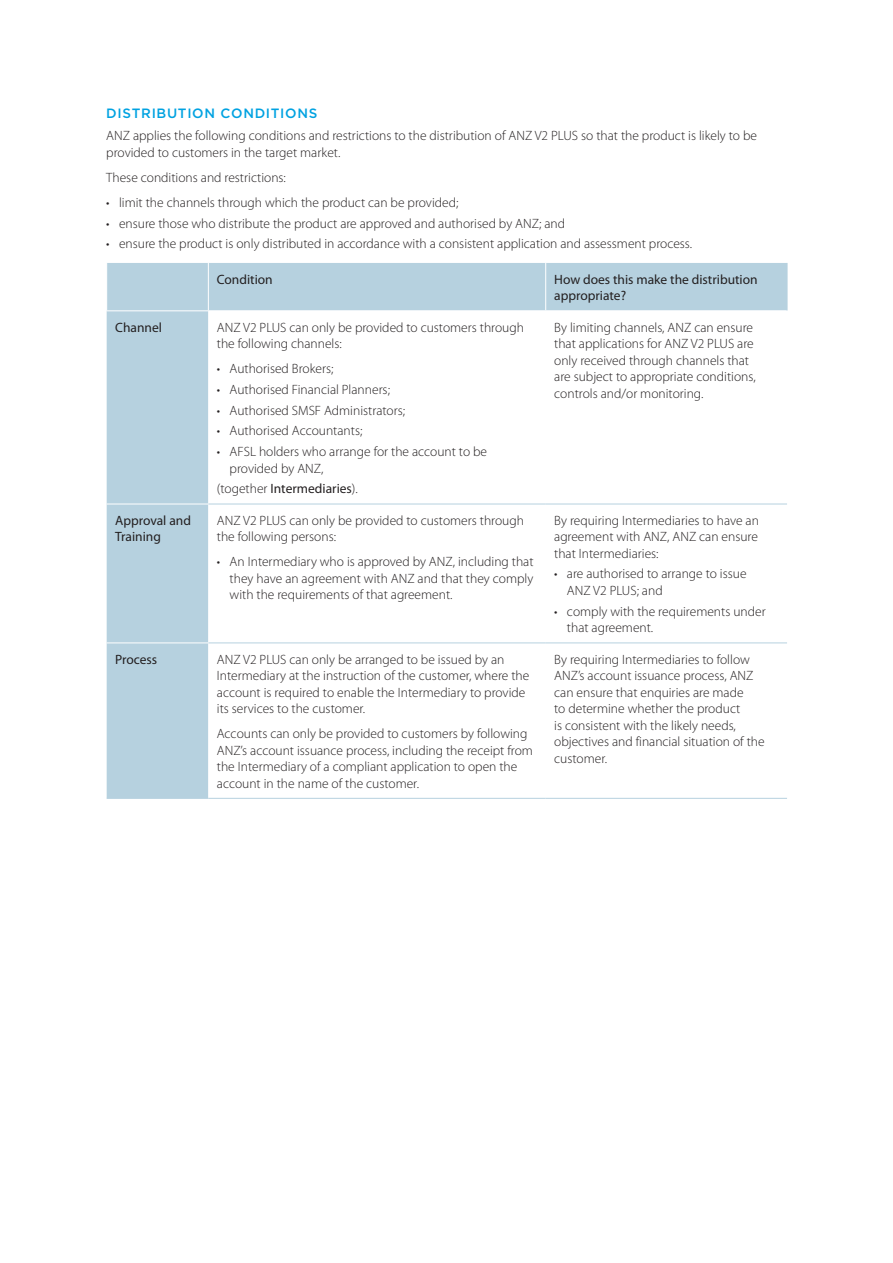
<style>
.page{position:relative;width:893px;height:1263px;background:#fff}
.page>*{position:absolute;margin:0;border:0;box-sizing:border-box;transform-origin:0 0}
.t1{font:300 13.5px/16.5px "Myriad Pro";color:#231f20}
.t2{font:13.5px/16.5px "Myriad Pro";color:#231f20}
.t3{font:500 13.5px "Gotham";letter-spacing:.05em;color:#00a2e1}
.s1{font-weight:300}
</style>
<div class="page">
<div style="left:107px;top:263px;width:680px;height:535px;background:#b6d1df"></div>
<svg style="left:208px;top:311px;width:579px;height:487px"></svg>
<hr style="left:208px;top:504px;width:338px;height:1px;background:#b6d1df">
<hr style="left:208px;top:642px;width:338px;height:1px;background:#b6d1df">
<hr style="left:546px;top:504px;width:241px;height:1px;background:#b6d1df">
<hr style="left:546px;top:642px;width:241px;height:1px;background:#b6d1df">
<hr style="left:208px;top:798px;width:338px;height:1px;background:#b6d1df">
<hr style="left:546px;top:798px;width:241px;height:1px;background:#b6d1df">
<hr style="left:107px;top:798px;width:101px;height:1px;background:#b6d1df">
<hr style="left:107px;top:504px;width:101px;height:1px;background:#fff">
<hr style="left:107px;top:642px;width:101px;height:1px;background:#fff">
<hr style="left:208px;top:263px;width:1px;height:47px;background:#fff">
<hr style="left:545px;top:263px;width:1px;height:47px;background:#fff">
<hr style="left:106px;top:310px;width:102px;height:1px;background:#fff">
<hr style="left:208px;top:310px;width:338px;height:1px;background:#fff">
<hr style="left:546px;top:310px;width:241px;height:1px;background:#fff">
<hr style="left:787px;top:263px;width:1px;height:47px;background:#b6d1df">
<p class="t3" style="left:106px;top:105px;width:213px">DISTRIBUTION CONDITIONS</p>
<p class="t1" style="left:106px;top:128px;width:652px">ANZ applies the following conditions and restrictions to the distribution of ANZ V2 PLUS so that the product is likely to be provided to customers in the target market.</p>
<p class="t1" style="left:106px;top:169px;width:181px">These conditions and restrictions:</p>
<p class="t1" style="left:106px;top:194px;width:354px">• limit the channels through which the product can be provided;</p>
<p class="t1" style="left:106px;top:215px;width:460px">• ensure those who distribute the product are approved and authorised by ANZ; and</p>
<p class="t1" style="left:106px;top:236px;width:587px">• ensure the product is only distributed in accordance with a consistent application and assessment process.</p>
<p class="t2" style="left:217px;top:271px;width:57px">Condition</p>
<p class="t2" style="left:554px;top:271px;width:205px">How does this make the distribution appropriate?</p>
<p class="t2" style="left:115px;top:319px;width:48px">Channel</p>
<p class="t1" style="left:217px;top:319px;width:309px">ANZ V2 PLUS can only be provided to customers through the following channels:</p>
<p class="t1" style="left:217px;top:361px;width:118px">• Authorised Brokers;</p>
<p class="t1" style="left:217px;top:381px;width:175px">• Authorised Financial Planners;</p>
<p class="t1" style="left:217px;top:402px;width:190px">• Authorised SMSF Administrators;</p>
<p class="t1" style="left:217px;top:423px;width:147px">• Authorised Accountants;</p>
<p class="t1" style="left:230px;top:444px;width:259px;text-indent:-13px">• AFSL holders who arrange for the account to be provided by ANZ,</p>
<p class="t2" style="left:217px;top:480px;width:143px"><span class="s1">(together</span> Intermediaries<span class="s1">).</span></p>
<p class="t1" style="left:554px;top:319px;width:203px">By limiting channels, ANZ can ensure that applications for ANZ V2 PLUS are only received through channels that are subject to appropriate conditions, controls and/or monitoring.</p>
<p class="t2" style="left:115px;top:512px;width:77px">Approval and<br>Training</p>
<p class="t1" style="left:217px;top:512px;width:309px">ANZ V2 PLUS can only be provided to customers through the following persons:</p>
<p class="t1" style="left:230px;top:554px;width:305px;text-align:justify;text-indent:-13px">• An Intermediary who is approved by ANZ, including that they have an agreement with ANZ and that they comply with the requirements of that agreement.</p>
<p class="t2" style="left:115px;top:651px;width:44px">Process</p>
<p class="t1" style="left:217px;top:651px;width:314px">ANZ V2 PLUS can only be arranged to be issued by an Intermediary at the instruction of the customer, where the account is required to enable the Intermediary to provide its services to the customer.</p>
<p class="t1" style="left:217px;top:725px;width:318px">Accounts can only be provided to customers by following ANZ’s account issuance process, including the receipt from the Intermediary of a compliant application to open the account in the name of the customer.</p>
<p class="t1" style="left:554px;top:512px;width:206px;text-align:justify">By requiring Intermediaries to have an agreement with ANZ, ANZ can ensure that Intermediaries:</p>
<p class="t1" style="left:567px;top:566px;width:181px;text-indent:-13px">• are authorised to arrange to issue<br>ANZ V2 PLUS; and</p>
<p class="t1" style="left:567px;top:603px;width:200px;text-indent:-13px">• comply with the requirements under that agreement.</p>
<p class="t1" style="left:554px;top:651px;width:212px">By requiring Intermediaries to follow ANZ’s account issuance process, ANZ can ensure that enquiries are made<br>to determine whether the product<br>is consistent with the likely needs, objectives and financial situation of the customer.</p>
</div>
